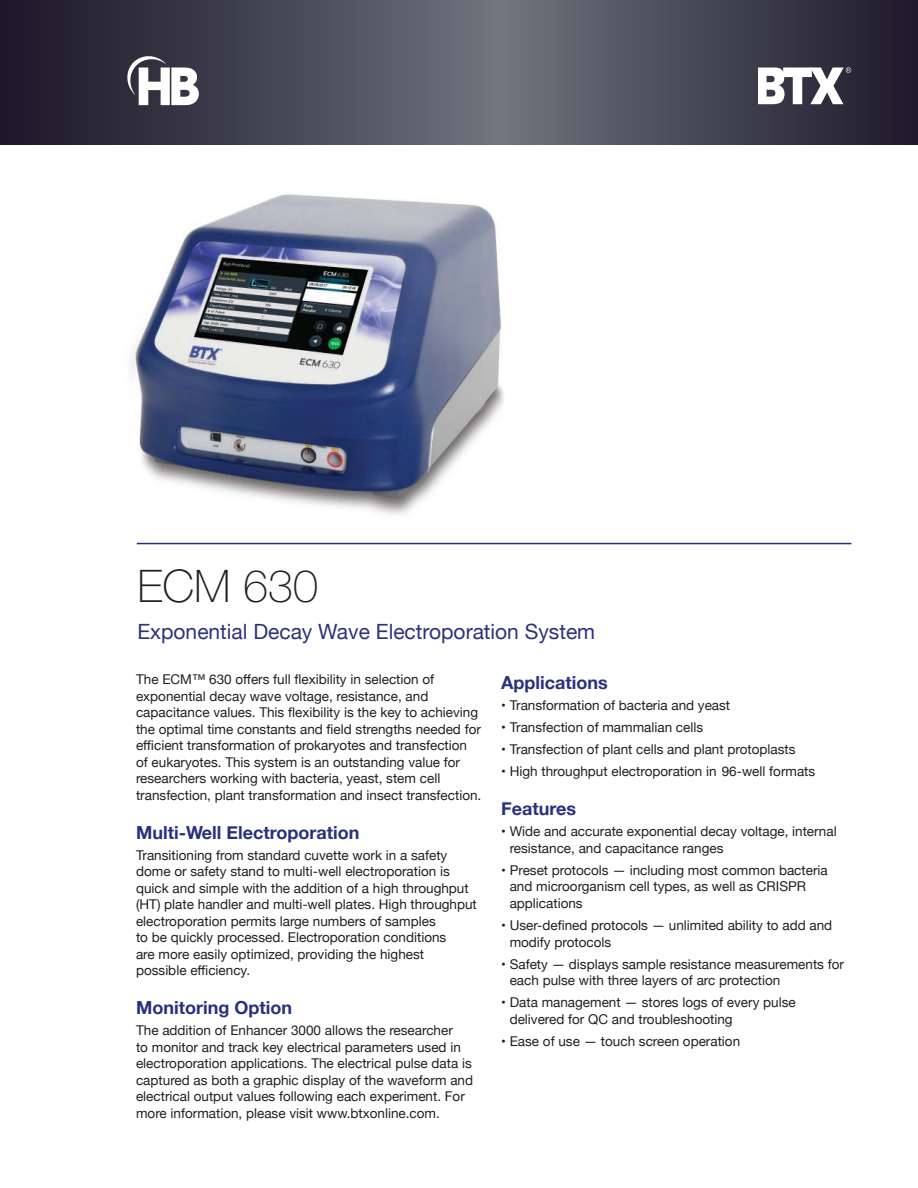
<style>
.page{position:relative;width:918px;height:1188px;background:#fff}
.page>*{position:absolute;margin:0;border:0;box-sizing:border-box;transform-origin:0 0}
.t1{font:100 45px "Helvetica Neue";color:#221f1f}
.t2{font:21px "Helvetica Neue";color:#2c327c}
.t3{font:700 18px "Helvetica Neue";color:#28327c}
.t4{font:13.5px/16.5px "Helvetica Neue";color:#221f1f}
</style>
<div class="page">
<img style="left:0;top:1px;width:918px;height:144px">
<hr style="left:137px;top:543px;width:714px;height:1px;background:#262f7e">
<img style="left:130px;top:194px;width:374px;height:321px">
<svg style="left:758px;top:67px;width:93px;height:37px"></svg>
<svg style="left:127px;top:56px;width:72px;height:49px"></svg>
<h1 class="t1" style="left:137px;top:560px;width:182px">ECM 630</h1>
<h2 class="t2" style="left:137px;top:624px;width:459px">Exponential Decay Wave Electroporation System</h2>
<p class="t4" style="left:136px;top:672px;width:347px">The ECM™ 630 offers full flexibility in selection of exponential decay wave voltage, resistance, and capacitance values. This flexibility is the key to achieving the optimal time constants and field strengths needed for efficient transformation of prokaryotes and transfection of eukaryotes. This system is an outstanding value for researchers working with bacteria, yeast, stem cell transfection, plant transformation and insect transfection.</p>
<h3 class="t3" style="left:136px;top:826px;width:225px">Multi-Well Electroporation</h3>
<p class="t4" style="left:136px;top:847px;width:342px">Transitioning from standard cuvette work in a safety dome or safety stand to multi-well electroporation is quick and simple with the addition of a high throughput (HT) plate handler and multi-well plates. High throughput electroporation permits large numbers of samples<br>to be quickly processed. Electroporation conditions<br>are more easily optimized, providing the highest possible efficiency.</p>
<h3 class="t3" style="left:136px;top:1001px;width:157px">Monitoring Option</h3>
<p class="t4" style="left:136px;top:1023px;width:339px">The addition of Enhancer 3000 allows the researcher<br>to monitor and track key electrical parameters used in electroporation applications. The electrical pulse data is captured as both a graphic display of the waveform and electrical output values following each experiment. For more information, please visit www.btxonline.com.</p>
<h3 class="t3" style="left:501px;top:676px;width:108px">Applications</h3>
<p class="t4" style="left:501px;top:698px;width:231px">• Transformation of bacteria and yeast</p>
<p class="t4" style="left:501px;top:720px;width:204px">• Transfection of mammalian cells</p>
<p class="t4" style="left:501px;top:742px;width:296px">• Transfection of plant cells and plant protoplasts</p>
<p class="t4" style="left:501px;top:764px;width:316px">• High throughput electroporation in 96-well formats</p>
<h3 class="t3" style="left:501px;top:802px;width:77px">Features</h3>
<p class="t4" style="left:510px;top:824px;width:329px;text-indent:-8px">• Wide and accurate exponential decay voltage, internal resistance, and capacitance ranges</p>
<p class="t4" style="left:510px;top:863px;width:320px;text-indent:-8px">• Preset protocols — including most common bacteria and microorganism cell types, as well as CRISPR applications</p>
<p class="t4" style="left:510px;top:918px;width:324px;text-indent:-8px">• User-defined protocols — unlimited ability to add and modify protocols</p>
<p class="t4" style="left:510px;top:956px;width:336px;text-indent:-8px">• Safety — displays sample resistance measurements for each pulse with three layers of arc protection</p>
<p class="t4" style="left:510px;top:995px;width:288px;text-indent:-8px">• Data management — stores logs of every pulse delivered for QC and troubleshooting</p>
<p class="t4" style="left:501px;top:1034px;width:241px">• Ease of use — touch screen operation</p>
</div>
